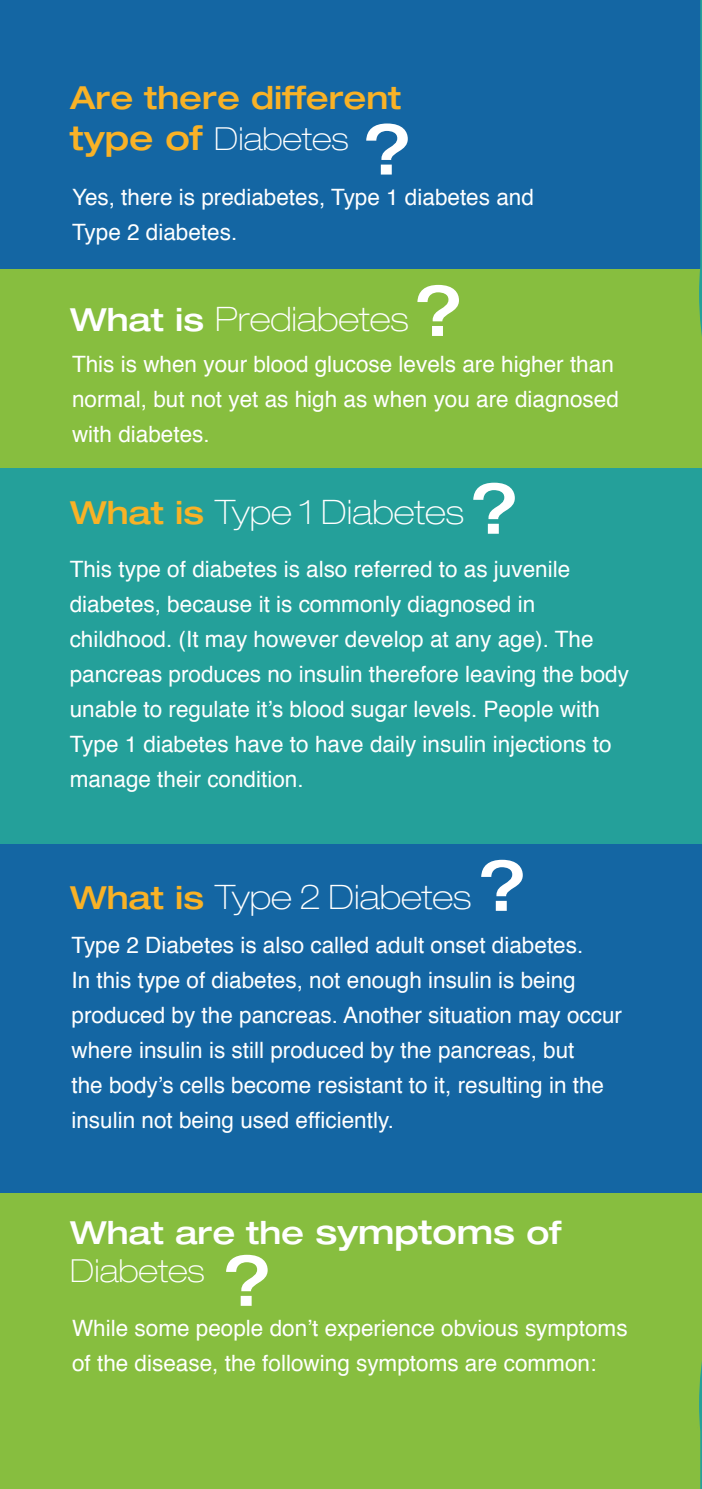
<style>
.page{position:relative;width:702px;height:1489px;background:#fff}
.page>*{position:absolute;margin:0;border:0;box-sizing:border-box;transform-origin:0 0}
.t1{font:500 expanded 70.25px "Helvetica Neue";color:#fff}
.t2{font:100 expanded 33.75px "Helvetica Neue";color:#fff}
.t3{font:500 expanded 31.75px/40.5px "Helvetica Neue";color:#f9b226}
.t4{font:500 expanded 31.75px/38.2px "Helvetica Neue";color:#fff}
.t5{font:22.5px/35px "Helvetica";color:#fff}
.s1{font-size:33.75px}
.s2{font-weight:100;color:#fff}
.s3{font-weight:500;font-size:31.75px}
.s4{font-weight:500;font-size:31.75px;color:#f9b226}
.s5{font-weight:100}
</style>
<div class="page">
<div style="left:1px;top:269px;width:701px;height:199px;background:#87be3f"></div>
<div style="left:1px;top:843px;width:701px;height:350px;background:#1466a3"></div>
<div style="left:1px;top:0;width:701px;height:269px;background:#1466a3"></div>
<div style="left:1px;top:1193px;width:701px;height:295px;background:#87be3f"></div>
<div style="left:1px;top:468px;width:701px;height:375px;background:#24a09a"></div>
<svg style="left:699px;top:0;width:3px;height:336px"></svg>
<svg style="left:699px;top:1362px;width:3px;height:126px"></svg>
<p class="t3" style="left:70px;top:77px;width:332px">Are there different <span class="s1">type of</span> <span class="s2">Diabetes</span></p>
<p class="t1" style="left:363px;top:106px;width:51px">?</p>
<p class="t5" style="left:72px;top:180px;width:463px">Yes, there is prediabetes, Type 1 diabetes and<br>Type 2 diabetes.</p>
<p class="t2" style="left:70px;top:299px;width:340px"><span class="s3">What is</span> Prediabetes</p>
<p class="t1" style="left:414px;top:267px;width:51px">?</p>
<p class="t5" style="left:72px;top:347px;width:548px">This is when your blood glucose levels are higher than normal, but not yet as high as when you are diagnosed with diabetes.</p>
<p class="t2" style="left:70px;top:491px;width:395px"><span class="s4">What is</span> Type 1 Diabetes</p>
<p class="t1" style="left:470px;top:465px;width:51px">?</p>
<p class="t5" style="left:70px;top:552px;width:561px">This type of diabetes is also referred to as juvenile diabetes, because it is commonly diagnosed in childhood. (It may however develop at any age). The pancreas produces no insulin therefore leaving the body unable to regulate it’s blood sugar levels. People with Type 1 diabetes have to have daily insulin injections to manage their condition.</p>
<p class="t2" style="left:70px;top:877px;width:402px"><span class="s4">What is</span> Type 2 Diabetes</p>
<p class="t1" style="left:478px;top:842px;width:51px">?</p>
<p class="t5" style="left:71px;top:927px;width:552px">Type 2 Diabetes is also called adult onset diabetes.<br>In this type of diabetes, not enough insulin is being produced by the pancreas. Another situation may occur where insulin is still produced by the pancreas, but<br>the body’s cells become resistant to it, resulting in the insulin not being used efficiently.</p>
<p class="t4" style="left:70px;top:1212px;width:492px">What are the <span class="s1">symptoms</span> of<br><span class="s5">Diabetes</span></p>
<p class="t1" style="left:223px;top:1236px;width:51px">?</p>
<p class="t5" style="left:72px;top:1311px;width:557px">While some people don’t experience obvious symptoms of the disease, the following symptoms are common:</p>
</div>
